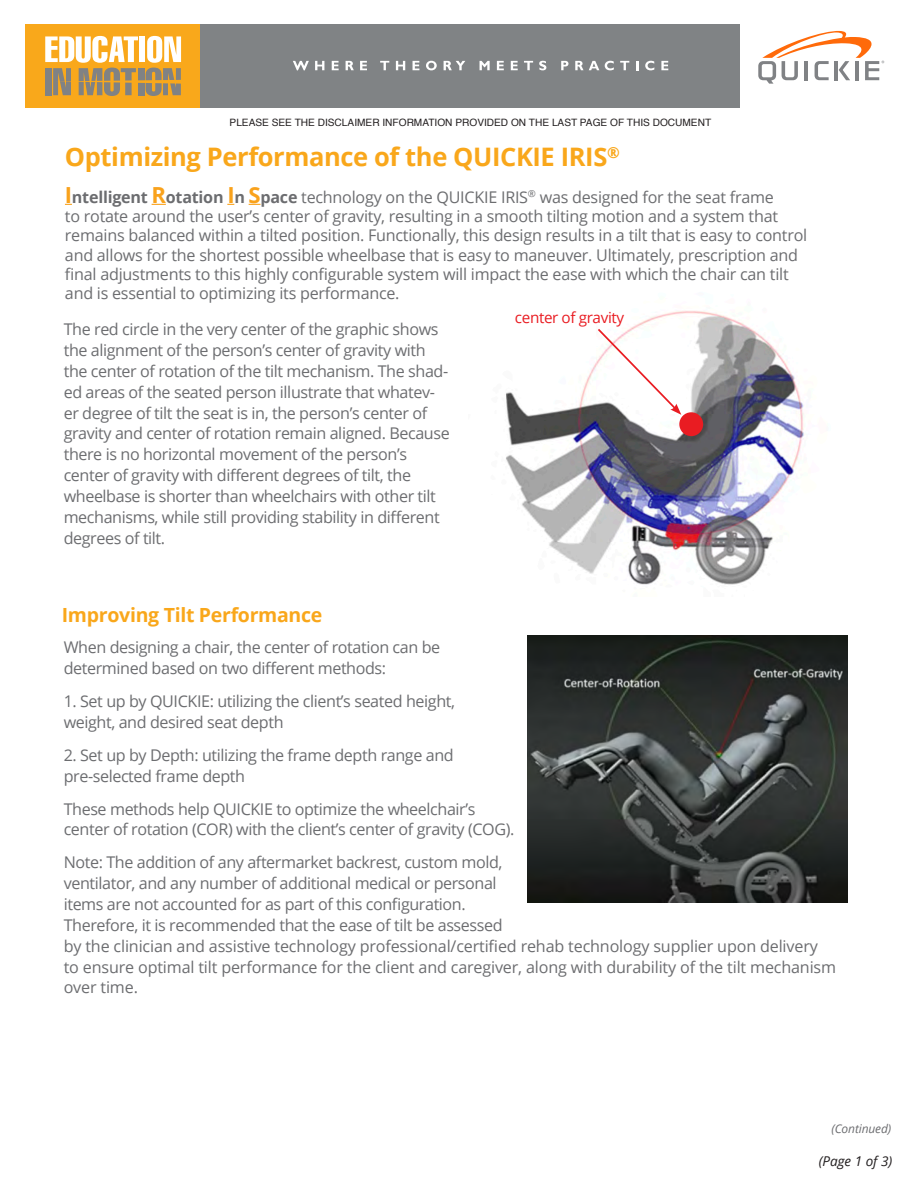
<style>
.page{position:relative;width:918px;height:1188px;background:#fff}
.page>*{position:absolute;margin:0;border:0;box-sizing:border-box;transform-origin:0 0}
.EIM_Sub_header{font:700 25.5px "Open Sans";letter-spacing:-.015em;color:#f9a71b}
.EIM_Sub_header-2{font:700 19.5px "Open Sans";letter-spacing:-.015em;color:#f9a71b}
.EIM_Text{font:16.2px/20.9px "Open Sans";letter-spacing:-.025em;color:#6c6d70}
.EIM_Text-2{font:15.3px "Open Sans";letter-spacing:-.025em;color:#e91c22}
.t1{font:italic 13.5px "Open Sans";color:#231f20}
.EIM_Text-3{font:italic 12px "Open Sans";letter-spacing:-.01em;color:#6c6d70}
.t2{font:10.2px "Helvetica";color:#231f20}
.s1{font-weight:700;font-size:22.2px;color:#f9a21c}
.s2{font-weight:700}
</style>
<div class="page">
<div style="left:200px;top:25px;width:540px;height:83px;background:#808385"></div>
<div style="left:25px;top:25px;width:175px;height:83px;background:#f9a81b"></div>
<svg style="left:293px;top:61px;width:16px;height:9px"></svg>
<svg style="left:315px;top:61px;width:9px;height:9px"></svg>
<svg style="left:332px;top:61px;width:7px;height:9px"></svg>
<svg style="left:346px;top:61px;width:8px;height:9px"></svg>
<svg style="left:360px;top:61px;width:7px;height:9px"></svg>
<svg style="left:380px;top:61px;width:9px;height:9px"></svg>
<svg style="left:396px;top:61px;width:9px;height:9px"></svg>
<svg style="left:413px;top:61px;width:6px;height:9px"></svg>
<svg style="left:426px;top:61px;width:11px;height:9px"></svg>
<svg style="left:444px;top:61px;width:21px;height:9px"></svg>
<svg style="left:480px;top:61px;width:10px;height:9px"></svg>
<svg style="left:497px;top:61px;width:7px;height:9px"></svg>
<svg style="left:511px;top:61px;width:7px;height:9px"></svg>
<svg style="left:524px;top:61px;width:9px;height:9px"></svg>
<svg style="left:539px;top:61px;width:7px;height:9px"></svg>
<svg style="left:561px;top:61px;width:7px;height:9px"></svg>
<svg style="left:575px;top:61px;width:24px;height:9px"></svg>
<svg style="left:605px;top:61px;width:9px;height:9px"></svg>
<svg style="left:620px;top:61px;width:9px;height:9px"></svg>
<svg style="left:636px;top:61px;width:2px;height:9px"></svg>
<svg style="left:645px;top:61px;width:9px;height:9px"></svg>
<svg style="left:661px;top:61px;width:7px;height:9px"></svg>
<svg style="left:45px;top:36px;width:137px;height:60px"></svg>
<svg style="left:758px;top:30px;width:126px;height:54px"></svg>
<svg style="left:152px;top:204px;width:14px;height:1px"></svg>
<img style="left:506px;top:310px;width:298px;height:275px">
<div style="left:679px;top:412px;width:24px;height:24px;background:#e91c22;border-radius:50%"></div>
<svg style="left:596px;top:327px;width:85px;height:88px"></svg>
<img style="left:527px;top:636px;width:320px;height:267px">
<p class="t2" style="left:230px;top:114px;width:483px">PLEASE SEE THE DISCLAIMER INFORMATION PROVIDED ON THE LAST PAGE OF THIS DOCUMENT</p>
<p class="EIM_Sub_header" style="left:65px;top:139px;width:556px">Optimizing Performance of the QUICKIE IRIS<sup>®</sup></p>
<p class="EIM_Text" style="left:65px;top:187px;width:744px;line-height:19.4px"><span class="s1">I</span><span class="s2">ntelligent</span> <span class="s1">R</span><span class="s2">otation</span> <span class="s1">I</span><span class="s2">n</span> <span class="s1">S</span><span class="s2">pace</span> technology on the QUICKIE IRIS<sup>®</sup> was designed for the seat frame<br>to rotate around the user’s center of gravity, resulting in a smooth tilting motion and a system that remains balanced within a tilted position. Functionally, this design results in a tilt that is easy to control and allows for the shortest possible wheelbase that is easy to maneuver. Ultimately, prescription and final adjustments to this highly configurable system will impact the ease with which the chair can tilt and is essential to optimizing its performance.</p>
<p class="EIM_Text" style="left:64px;top:318px;width:388px">The red circle in the very center of the graphic shows the alignment of the person’s center of gravity with the center of rotation of the tilt mechanism. The shad&shy;ed areas of the seated person illustrate that whatev&shy;er degree of tilt the seat is in, the person’s center of gravity and center of rotation remain aligned. Because there is no horizontal movement of the person’s center of gravity with different degrees of tilt, the wheelbase is shorter than wheelchairs with other tilt mechanisms, while still providing stability in different degrees of tilt.</p>
<p class="EIM_Sub_header-2" style="left:62px;top:601px;width:262px">Improving Tilt Performance</p>
<p class="EIM_Text-2" style="left:515px;top:307px;width:111px">center of gravity</p>
<p class="EIM_Text" style="left:64px;top:637px;width:378px">When designing a chair, the center of rotation can be determined based on two different methods:</p>
<p class="EIM_Text" style="left:64px;top:690px;width:393px">1. Set up by QUICKIE: utilizing the client’s seated height, weight, and desired seat depth</p>
<p class="EIM_Text" style="left:64px;top:744px;width:391px">2. Set up by Depth: utilizing the frame depth range and pre-selected frame depth</p>
<p class="EIM_Text" style="left:64px;top:798px;width:452px">These methods help QUICKIE to optimize the wheelchair’s center of rotation (COR) with the client’s center of gravity (COG).</p>
<p class="EIM_Text" style="left:64px;top:852px;width:774px">Note: The addition of any aftermarket backrest, custom mold,<br>ventilator, and any number of additional medical or personal<br>items are not accounted for as part of this configuration.<br>Therefore, it is recommended that the ease of tilt be assessed<br>by the clinician and assistive technology professional/certified rehab technology supplier upon delivery to ensure optimal tilt performance for the client and caregiver, along with durability of the tilt mechanism over time.</p>
<p class="EIM_Text-3" style="left:831px;top:1120px;width:61px">(Continued)</p>
<p class="t1" style="left:819px;top:1152px;width:75px">(Page 1 of 3)</p>
</div>
